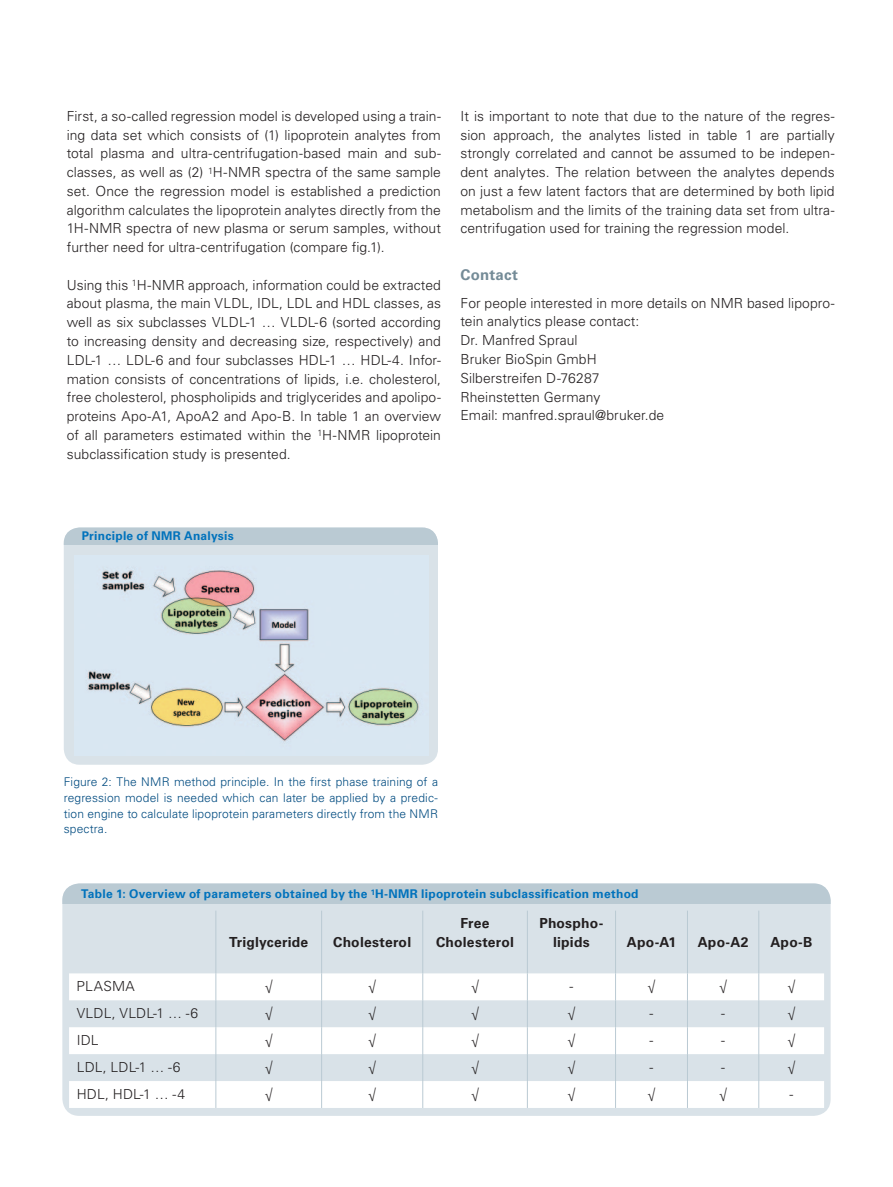
<style>
.page{position:relative;width:893px;height:1187px;background:#fff}
.page>*{position:absolute;margin:0;border:0;box-sizing:border-box;transform-origin:0 0}
.t1{font:700 15px "Univers LT Std";letter-spacing:.015em;color:#748b97}
.t2{font:300 13.8px/18.8px "Univers LT Std";letter-spacing:.005em;color:#231f20;text-align:justify}
.t3{font:700 13.8px/18.8px "Univers LT Std";letter-spacing:.015em;color:#231f20;text-align:center}
.t4{font:300 12px/15.8px "Univers LT Std";letter-spacing:.01em;color:#004b80;text-align:justify}
.t5{font:700 12px "Univers LT Std";letter-spacing:.02em;color:#0072bc}
</style>
<div class="page">
<div style="left:64px;top:527px;width:374px;height:237px;background:#d9e2e8;border-radius:16px"></div>
<div style="left:64px;top:527px;width:374px;height:17px;background:#bacad3"></div>
<img style="left:86px;top:566px;width:342px;height:184px">
<div style="left:62px;top:883px;width:769px;height:232px;background:#d9e2e8;border-radius:17px"></div>
<svg style="left:69px;top:973px;width:755px;height:134px;fill:#fff"></svg>
<hr style="left:215px;top:910px;width:1px;height:63px;background:#bacad3">
<hr style="left:321px;top:910px;width:1px;height:63px;background:#bacad3">
<hr style="left:422px;top:910px;width:1px;height:63px;background:#bacad3">
<hr style="left:527px;top:910px;width:1px;height:63px;background:#bacad3">
<hr style="left:615px;top:910px;width:1px;height:63px;background:#bacad3">
<hr style="left:687px;top:910px;width:1px;height:63px;background:#bacad3">
<svg style="left:215px;top:973px;width:1px;height:134px"></svg>
<svg style="left:321px;top:973px;width:1px;height:134px"></svg>
<svg style="left:422px;top:973px;width:1px;height:134px"></svg>
<svg style="left:527px;top:973px;width:1px;height:134px"></svg>
<svg style="left:615px;top:973px;width:1px;height:134px"></svg>
<svg style="left:687px;top:973px;width:1px;height:134px"></svg>
<hr style="left:758px;top:910px;width:1px;height:63px;background:#bacad3">
<svg style="left:758px;top:973px;width:1px;height:134px"></svg>
<div style="left:62px;top:883px;width:769px;height:20px;background:#bacad3"></div>
<p class="t2" style="left:67px;top:107px;width:376px">First, a so-called regression model is developed using a train&shy;ing data set which consists of (1) lipoprotein analytes from total plasma and ultra-centrifugation-based main and sub&shy;classes, as well as (2) <sup>1</sup>H-NMR spectra of the same sample set. Once the regression model is established a prediction algorithm calculates the lipoprotein analytes directly from the 1H-NMR spectra of new plasma or serum samples, without further need for ultra-centrifugation (compare fig.1).</p>
<p class="t2" style="left:67px;top:275px;width:376px">Using this <sup>1</sup>H-NMR approach, information could be extracted about plasma, the main VLDL, IDL, LDL and HDL classes, as well as six subclasses VLDL-1 … VLDL-6 (sorted according to increasing density and decreasing size, respectively) and LDL-1 … LDL-6 and four subclasses HDL-1 … HDL-4. Infor&shy;mation consists of concentrations of lipids, i.e. cholesterol, free cholesterol, phospholipids and triglycerides and apolipo&shy;proteins Apo-A1, ApoA2 and Apo-B. In table 1 an overview of all parameters estimated within the <sup>1</sup>H-NMR lipoprotein subclassification study is presented.</p>
<p class="t2" style="left:460px;top:107px;width:376px">It is important to note that due to the nature of the regres&shy;sion approach, the analytes listed in table 1 are partially strongly correlated and cannot be assumed to be indepen&shy;dent analytes. The relation between the analytes depends on just a few latent factors that are determined by both lipid metabolism and the limits of the training data set from ultra&shy;centrifugation used for training the regression model.</p>
<p class="t1" style="left:460px;top:266px;width:59px">Contact</p>
<p class="t2" style="left:460px;top:293px;width:376px;text-align:left">For people interested in more details on NMR based lipopro&shy;tein analytics please contact:<br>Dr. Manfred Spraul<br>Bruker BioSpin GmbH<br>Silberstreifen D-76287<br>Rheinstetten Germany<br>Email: manfred.spraul@bruker.de</p>
<p class="t5" style="left:82px;top:529px;width:154px">Principle of NMR Analysis</p>
<p class="t4" style="left:64px;top:774px;width:376px">Figure 2: The NMR method principle. In the first phase training of a regression model is needed which can later be applied by a predic&shy;tion engine to calculate lipoprotein parameters directly from the NMR spectra.</p>
<p class="t5" style="left:81px;top:887px;width:559px">Table 1: Overview of parameters obtained by the <sup>1</sup>H-NMR lipoprotein subclassification method</p>
<p class="t3" style="left:229px;top:932px;width:81px">Triglyceride</p>
<p class="t3" style="left:333px;top:932px;width:79px">Cholesterol</p>
<p class="t3" style="left:436px;top:914px;width:79px">Free<br>Cholesterol</p>
<p class="t3" style="left:539px;top:914px;width:66px">Phospho&shy;lipids</p>
<p class="t3" style="left:627px;top:932px;width:51px">Apo-A1</p>
<p class="t3" style="left:698px;top:932px;width:52px">Apo-A2</p>
<p class="t3" style="left:770px;top:932px;width:44px">Apo-B</p>
<p class="t2" style="left:77px;top:976px;width:60px">PLASMA</p>
<p class="t2" style="left:265px;top:976px;width:9px">√</p>
<p class="t2" style="left:368px;top:976px;width:9px">√</p>
<p class="t2" style="left:471px;top:976px;width:9px">√</p>
<p class="t2" style="left:569px;top:976px;width:5px">-</p>
<p class="t2" style="left:648px;top:976px;width:9px">√</p>
<p class="t2" style="left:719px;top:976px;width:9px">√</p>
<p class="t2" style="left:787px;top:976px;width:9px">√</p>
<p class="t2" style="left:77px;top:1003px;width:123px">VLDL, VLDL-1 … -6</p>
<p class="t2" style="left:265px;top:1003px;width:9px">√</p>
<p class="t2" style="left:368px;top:1003px;width:9px">√</p>
<p class="t2" style="left:471px;top:1003px;width:9px">√</p>
<p class="t2" style="left:567px;top:1003px;width:9px">√</p>
<p class="t2" style="left:650px;top:1003px;width:5px">-</p>
<p class="t2" style="left:721px;top:1003px;width:5px">-</p>
<p class="t2" style="left:787px;top:1003px;width:9px">√</p>
<p class="t2" style="left:77px;top:1030px;width:23px">IDL</p>
<p class="t2" style="left:265px;top:1030px;width:9px">√</p>
<p class="t2" style="left:368px;top:1030px;width:9px">√</p>
<p class="t2" style="left:471px;top:1030px;width:9px">√</p>
<p class="t2" style="left:567px;top:1030px;width:9px">√</p>
<p class="t2" style="left:650px;top:1030px;width:5px">-</p>
<p class="t2" style="left:721px;top:1030px;width:5px">-</p>
<p class="t2" style="left:787px;top:1030px;width:9px">√</p>
<p class="t2" style="left:77px;top:1057px;width:105px">LDL, LDL-1 … -6</p>
<p class="t2" style="left:265px;top:1057px;width:9px">√</p>
<p class="t2" style="left:368px;top:1057px;width:9px">√</p>
<p class="t2" style="left:471px;top:1057px;width:9px">√</p>
<p class="t2" style="left:567px;top:1057px;width:9px">√</p>
<p class="t2" style="left:650px;top:1057px;width:5px">-</p>
<p class="t2" style="left:721px;top:1057px;width:5px">-</p>
<p class="t2" style="left:787px;top:1057px;width:9px">√</p>
<p class="t2" style="left:77px;top:1084px;width:110px">HDL, HDL-1 … -4</p>
<p class="t2" style="left:265px;top:1084px;width:9px">√</p>
<p class="t2" style="left:368px;top:1084px;width:9px">√</p>
<p class="t2" style="left:471px;top:1084px;width:9px">√</p>
<p class="t2" style="left:567px;top:1084px;width:9px">√</p>
<p class="t2" style="left:648px;top:1084px;width:9px">√</p>
<p class="t2" style="left:719px;top:1084px;width:9px">√</p>
<p class="t2" style="left:789px;top:1084px;width:5px">-</p>
</div>
